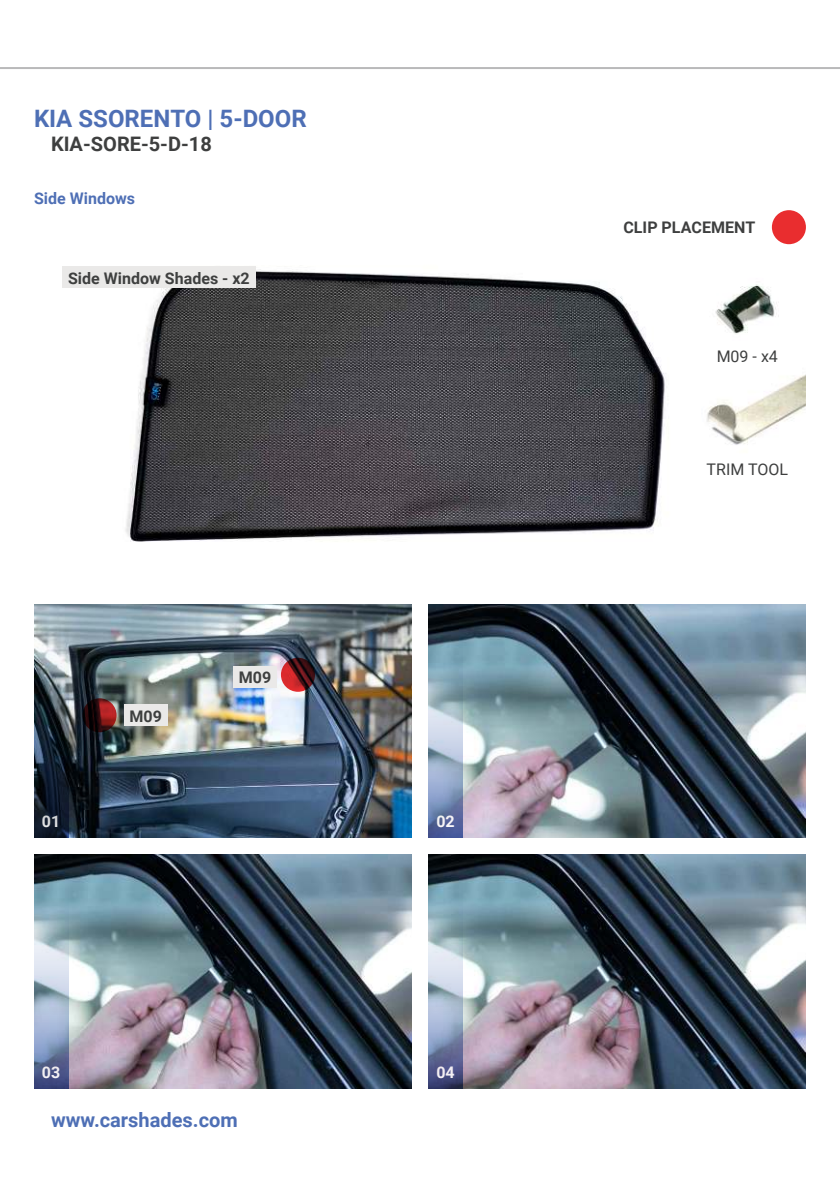
<style>
.page{position:relative;width:840px;height:1191px;background:#fff}
.page>*{position:absolute;margin:0;border:0;box-sizing:border-box;transform-origin:0 0}
.t1{font:700 24px "Roboto";color:#4e6fb5}
.t2{font:700 20px "Roboto";color:#4e6fb5}
.t3{font:700 20px "Roboto";color:#3e3f3f}
.t4{font:700 16px "Roboto";color:#3e3f3f}
.t5{font:16px "Roboto";color:#3e3f3f}
.t6{font:700 16px "Roboto";color:#4e6fb5}
.t7{font:700 16px "Roboto";color:#fff}
</style>
<div class="page">
<hr style="left:0;top:67px;width:839px;height:2px;background:#b9b9ba">
<img style="left:85px;top:266px;width:581px;height:276px">
<img style="left:68px;top:604px;width:343px;height:234px">
<img style="left:68px;top:855px;width:343px;height:234px">
<img style="left:462px;top:604px;width:343px;height:234px">
<img style="left:462px;top:855px;width:343px;height:234px">
<div style="left:62px;top:267px;width:193px;height:21px;background:#eae9e8"></div>
<div style="left:771px;top:210px;width:34px;height:34px;background:#e92d2f;border-radius:50%"></div>
<svg style="left:281px;top:658px;width:34px;height:34px"></svg>
<svg style="left:82px;top:698px;width:34px;height:34px"></svg>
<div style="left:233px;top:666px;width:44px;height:21px;background:#eae9e8"></div>
<div style="left:124px;top:705px;width:43px;height:21px;background:#eae9e8"></div>
<img style="left:707px;top:284px;width:98px;height:161px">
<svg style="left:34px;top:604px;width:34px;height:234px;background:#4c5863"></svg>
<svg style="left:34px;top:855px;width:34px;height:234px;background:#8598ae"></svg>
<svg style="left:428px;top:604px;width:34px;height:234px;background:#7b90a7"></svg>
<svg style="left:428px;top:855px;width:34px;height:234px;background:#8294a9"></svg>
<h1 class="t1" style="left:34px;top:109px;width:274px">KIA SSORENTO | 5-DOOR</h1>
<p class="t3" style="left:51px;top:136px;width:162px">KIA-SORE-5-D-18</p>
<p class="t6" style="left:34px;top:192px;width:102px">Side Windows</p>
<p class="t4" style="left:68px;top:272px;width:183px">Side Window Shades - x2</p>
<p class="t7" style="left:42px;top:814px;width:20px">01</p>
<p class="t4" style="left:129px;top:709px;width:34px">M09</p>
<p class="t4" style="left:239px;top:671px;width:34px">M09</p>
<p class="t7" style="left:42px;top:1065px;width:20px">03</p>
<p class="t2" style="left:51px;top:1111px;width:188px">www.carshades.com</p>
<p class="t7" style="left:436px;top:814px;width:20px">02</p>
<p class="t7" style="left:436px;top:1065px;width:20px">04</p>
<p class="t4" style="left:623px;top:221px;width:133px">CLIP PLACEMENT</p>
<p class="t5" style="left:716px;top:347px;width:63px">M09 - x4</p>
<p class="t5" style="left:706px;top:460px;width:83px">TRIM TOOL</p>
</div>
